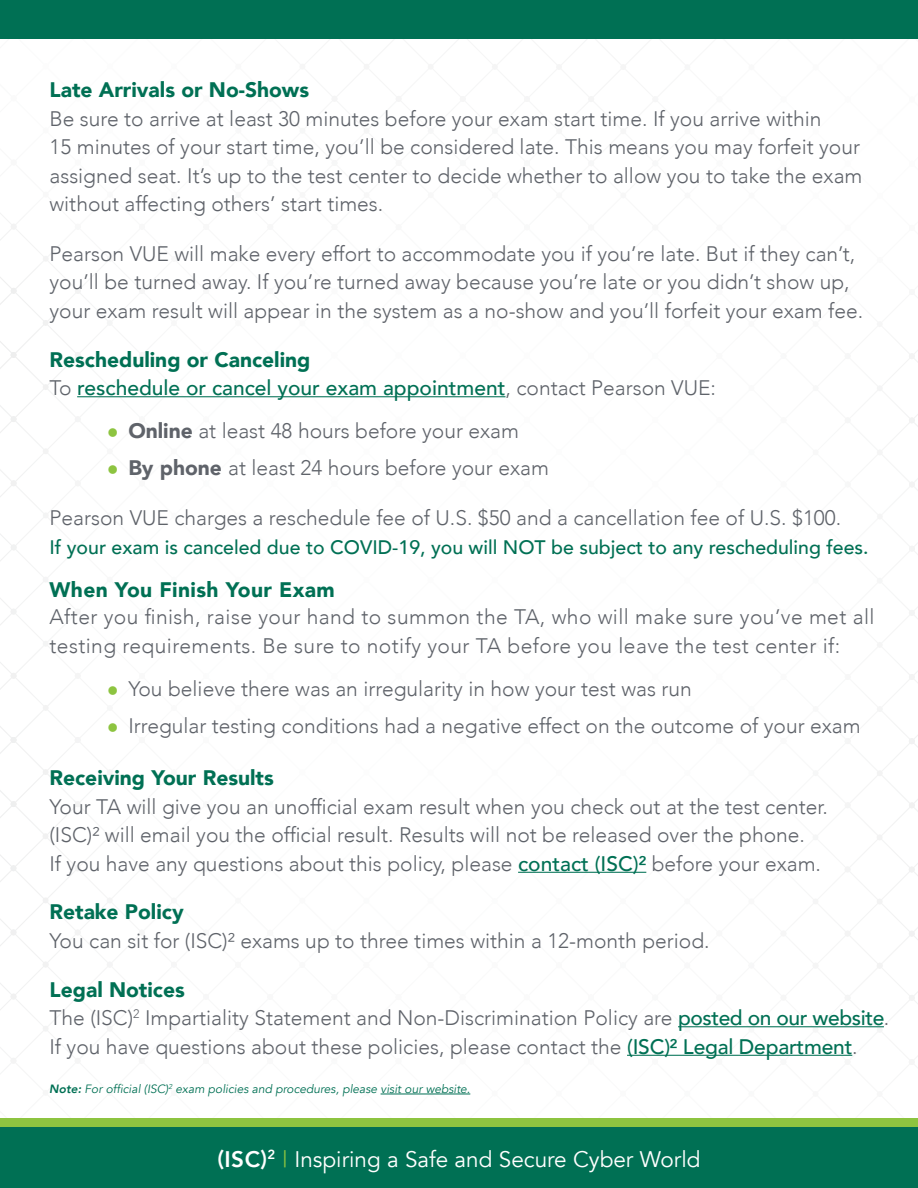
<style>
.page{position:relative;width:918px;height:1188px;background:#fff}
.page>*{position:absolute;margin:0;border:0;box-sizing:border-box;transform-origin:0 0}
.t1{font:22.5px "Avenir";color:#fff}
.t2{font:300 21px/28.5px "Avenir";color:#5f636a}
.t3{font:300 21px/28.5px "Avenir";letter-spacing:.02em;color:#5f636a}
.t4{font:500 21px/28.5px "Avenir";color:#007054}
.t5{font:900 21px "Avenir";color:#007054}
.t6{font:900 21px "Avenir";letter-spacing:.02em;color:#007054}
.t7{font:500 19.5px "Avenir";color:#007054}
.t8{font:italic 12px "Avenir";color:#007054}
.s1{font-weight:900}
.s2{font-weight:300;color:#5f636a}
.s3{font-weight:400;font-size:24px;color:#8dc440}
.s4{font-weight:500;color:#007054}
.s5{font-weight:900;color:#007054}
.s6{font-weight:800}
.s7{color:#8dc440}
</style>
<div class="page">
<div style="left:0;top:0;width:918px;height:39px;background:#007054"></div>
<div style="left:0;top:1126px;width:918px;height:62px;background:#007054"></div>
<div style="left:0;top:1118px;width:918px;height:8px;background:#8dc440"></div>
<hr style="left:77px;top:396px;width:429px;height:1px;background:#007054">
<hr style="left:518px;top:872px;width:128px;height:1px;background:#007054">
<hr style="left:678px;top:1026px;width:206px;height:1px;background:#007054">
<hr style="left:627px;top:1055px;width:225px;height:1px;background:#007054">
<hr style="left:381px;top:1094px;width:89px;height:1px;background:#007054">
<p class="t5" style="left:50px;top:72px;width:261px">Late Arrivals or No-Shows</p>
<p class="t2" style="left:50px;top:104px;width:815px">Be sure to arrive at least 30 minutes before your exam start time. If you arrive within<br>15 minutes of your start time, you’ll be considered late. This means you may forfeit your assigned seat. It’s up to the test center to decide whether to allow you to take the exam without affecting others’ start times.</p>
<p class="t2" style="left:50px;top:239px;width:815px">Pearson VUE will make every effort to accommodate you if you’re late. But if they can’t, you’ll be turned away. If you’re turned away because you’re late or you didn’t show up, your exam result will appear in the system as a no-show and you’ll forfeit your exam fee.</p>
<p class="t4" style="left:50px;top:344px;width:668px"><span class="s1">Rescheduling or Canceling<br></span><span class="s2">To</span> reschedule or cancel your exam appointment<span class="s2">, contact Pearson VUE:</span></p>
<p class="t2" style="left:107px;top:416px;width:414px"><span class="s3">•</span> <span class="s1">Online</span> at least 48 hours before your exam</p>
<p class="t2" style="left:107px;top:453px;width:444px"><span class="s3">•</span> <span class="s1">By phone</span> at least 24 hours before your exam</p>
<p class="t2" style="left:50px;top:504px;width:793px">Pearson VUE charges a reschedule fee of U.S. $50 and a cancellation fee of U.S. $100.</p>
<p class="t7" style="left:50px;top:530px;width:821px">If your exam is canceled due to COVID-19, you will NOT be subject to any rescheduling fees.</p>
<p class="t6" style="left:50px;top:572px;width:287px">When You Finish Your Exam</p>
<p class="t3" style="left:50px;top:603px;width:827px">After you finish, raise your hand to summon the TA, who will make sure you’ve met all testing requirements. Be sure to notify your TA before you leave the test center if:</p>
<p class="t2" style="left:107px;top:675px;width:587px"><span class="s3">•</span> You believe there was an irregularity in how your test was run</p>
<p class="t2" style="left:107px;top:712px;width:756px"><span class="s3">•</span> Irregular testing conditions had a negative effect on the outcome of your exam</p>
<p class="t5" style="left:50px;top:760px;width:226px">Receiving Your Results</p>
<p class="t2" style="left:50px;top:792px;width:780px">Your TA will give you an unofficial exam result when you check out at the test center. (ISC)² will email you the official result. Results will not be released over the phone.<br>If you have any questions about this policy, please <span class="s4">contact (ISC)²</span> before your exam.</p>
<p class="t5" style="left:50px;top:894px;width:136px">Retake Policy</p>
<p class="t2" style="left:50px;top:926px;width:662px">You can sit for (ISC)² exams up to three times within a 12-month period.</p>
<p class="t2" style="left:50px;top:975px;width:841px"><span class="s5">Legal Notices<br></span>The (ISC)<sup>2</sup> Impartiality Statement and Non-Discrimination Policy are <span class="s4">posted on our website</span>.<br>If you have questions about these policies, please contact the <span class="s4">(ISC)² Legal Department</span>.</p>
<p class="t8" style="left:49px;top:1082px;width:423px"><span class="s6">Note:</span> For official (ISC)<sup>2</sup> exam policies and procedures, please visit our website.</p>
<p class="t1" style="left:218px;top:1146px;width:485px"><span class="s6">(ISC)</span><sup>2</sup> <span class="s7">|</span> Inspiring a Safe and Secure Cyber World</p>
</div>
